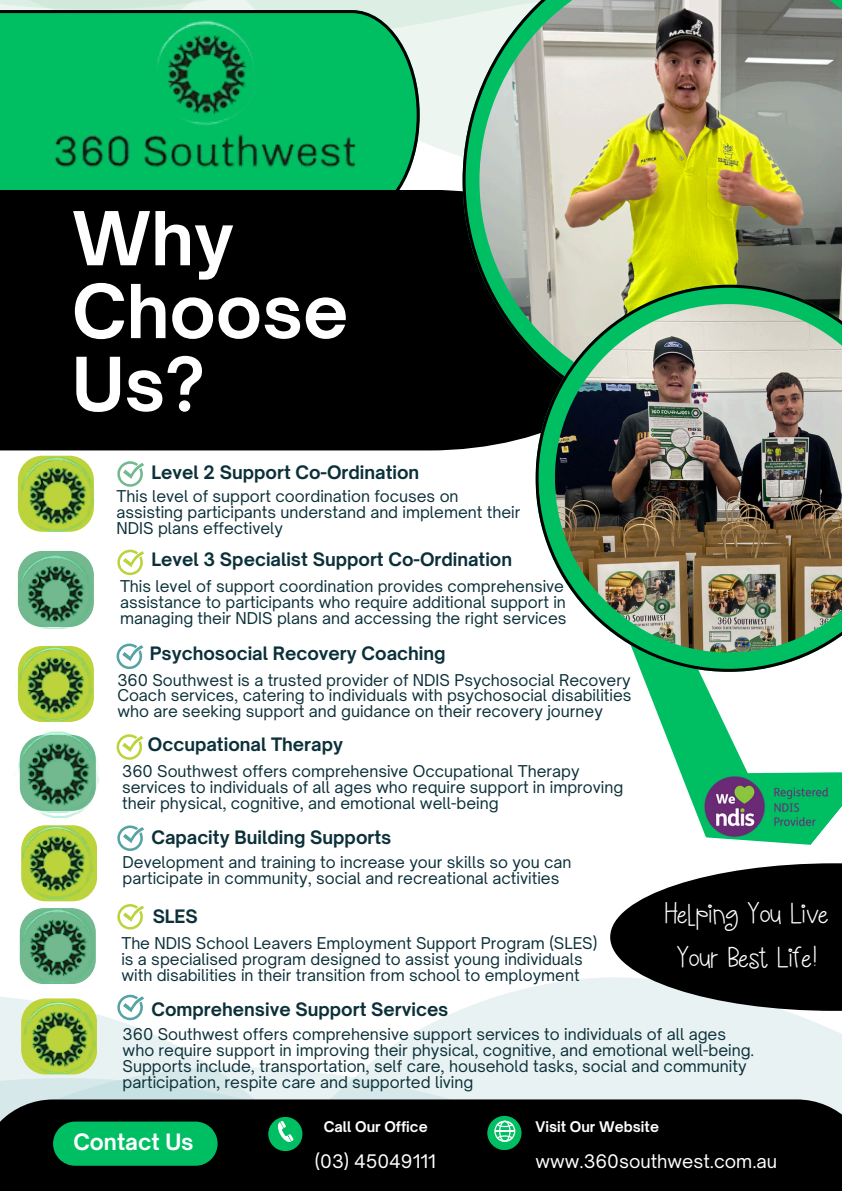
<style>
.page{position:relative;width:842px;height:1191px;background:#fff}
.page>*{position:absolute;margin:0;border:0;box-sizing:border-box;transform-origin:0 0}
.t1{font:700 71px/72.8px "Open Sauce One";color:#fff}
.t2{font:32px/44.2px "Hello Amazing Really";color:#fff;text-align:center}
.t3{font:700 21.6px "Open Sauce One";color:#fff}
.t4{font:17.9px "Open Sauce One";color:#fff}
.t5{font:700 17.7px "Open Sauce One";color:#0b3039}
.t6{font:15.6px/15.8px "Open Sauce One";color:#0b3039}
.t7{font:700 14.1px "Open Sauce One";color:#fff}
</style>
<div class="page">
<svg style="left:0;top:977px;width:842px;height:100px;fill:#e8f2f3"></svg>
<svg style="left:0;top:1077px;width:842px;height:22px;background:#e0edee"></svg>
<div style="left:610px;top:863px;width:232px;height:147px;background:#000"></div>
<svg style="left:535px;top:466px;width:307px;height:425px"></svg>
<svg style="left:0;top:0;width:463px;height:123px;background:#e3f0e8"></svg>
<svg style="left:0;top:10px;width:419px;height:180px;background:#1faf69"></svg>
<div style="left:0;top:190px;width:536px;height:260px;background:#000"></div>
<svg style="left:120px;top:461px;width:24px;height:25px"></svg>
<svg style="left:117px;top:549px;width:27px;height:26px"></svg>
<svg style="left:117px;top:643px;width:26px;height:26px"></svg>
<svg style="left:117px;top:825px;width:27px;height:25px"></svg>
<div style="left:0;top:1099px;width:842px;height:91px;background:#000"></div>
<div style="left:487px;top:1115px;width:34px;height:34px;background:#00bf63;border-radius:50%"></div>
<svg style="left:494px;top:1120px;width:21px;height:21px"></svg>
<div style="left:268px;top:1116px;width:34px;height:34px;background:#00bf63;border-radius:50%"></div>
<svg style="left:278px;top:1121px;width:16px;height:21px"></svg>
<svg style="left:53px;top:1121px;width:165px;height:44px;background:#00b15c"></svg>
<svg style="left:463px;top:0;width:73px;height:426px;background:#375949"></svg>
<img style="left:479px;top:0;width:363px;height:402px">
<svg style="left:536px;top:285px;width:306px;height:386px"></svg>
<img style="left:555px;top:304px;width:287px;height:348px">
<img style="left:24px;top:19px;width:361px;height:209px">
<img style="left:17px;top:455px;width:103px;height:76px">
<img style="left:17px;top:552px;width:77px;height:76px">
<img style="left:17px;top:645px;width:100px;height:75px">
<svg style="left:120px;top:904px;width:24px;height:25px"></svg>
<svg style="left:117px;top:994px;width:27px;height:26px"></svg>
<img style="left:672px;top:761px;width:170px;height:89px">
<img style="left:40px;top:812px;width:41px;height:5px">
<img style="left:14px;top:731px;width:112px;height:81px">
<img style="left:0;top:908px;width:120px;height:74px">
<img style="left:0;top:999px;width:120px;height:74px">
<img style="left:18px;top:825px;width:79px;height:73px">
<svg style="left:117px;top:734px;width:26px;height:25px"></svg>
<p class="t1" style="left:72px;top:202px;width:278px">Why<br>Choose<br>Us?</p>
<h1 class="t5" style="left:151px;top:461px;width:269px">Level 2 Support Co-Ordination</h1>
<p class="t6" style="left:117px;top:488px;width:405px">This level of support coordination focuses on assisting participants understand and implement their<br>NDIS plans effectively</p>
<p class="t5" style="left:151px;top:548px;width:362px">Level 3 Specialist Support Co-Ordination</p>
<p class="t6" style="left:120px;top:578px;width:448px">This level of support coordination provides comprehensive assistance to participants who require additional support in managing their NDIS plans and accessing the right services</p>
<p class="t5" style="left:150px;top:642px;width:297px">Psychosocial Recovery Coaching</p>
<p class="t6" style="left:117px;top:671px;width:516px;text-align:justify">360 Southwest is a trusted provider of NDIS Psychosocial Recovery Coach services, catering to individuals with psychosocial disabilities who are seeking support and guidance on their recovery journey</p>
<p class="t5" style="left:148px;top:733px;width:197px">Occupational Therapy</p>
<p class="t6" style="left:122px;top:763px;width:503px">360 Southwest offers comprehensive Occupational Therapy services to individuals of all ages who require support in improving their physical, cognitive, and emotional well-being</p>
<p class="t5" style="left:151px;top:825px;width:241px">Capacity Building Supports</p>
<h5 class="t6" style="left:123px;top:854px;width:450px">Development and training to increase your skills so you can participate in community, social and recreational activities</h5>
<p class="t5" style="left:153px;top:905px;width:47px">SLES</p>
<h5 class="t6" style="left:121px;top:935px;width:477px">The NDIS School Leavers Employment Support Program (SLES) is a specialised program designed to assist young individuals with disabilities in their transition from school to employment</h5>
<p class="t5" style="left:151px;top:997px;width:299px">Comprehensive Support Services</p>
<p class="t2" style="left:664px;top:890px;width:165px">Helping You Live<br>Your Best Life!</p>
<p class="t6" style="left:123px;top:1026px;width:633px">360 Southwest offers comprehensive support services to individuals of all ages who require support in improving their physical, cognitive, and emotional well-being.<br>Supports include, transportation, self care, household tasks, social and community participation, respite care and supported living</p>
<p class="t3" style="left:73px;top:1128px;width:122px">Contact Us</p>
<p class="t7" style="left:324px;top:1117px;width:105px">Call Our Office</p>
<h5 class="t4" style="left:315px;top:1150px;width:122px">(03) 45049111</h5>
<p class="t7" style="left:536px;top:1117px;width:125px">Visit Our Website</p>
<p class="t4" style="left:536px;top:1149px;width:243px">www.360southwest.com.au</p>
</div>
